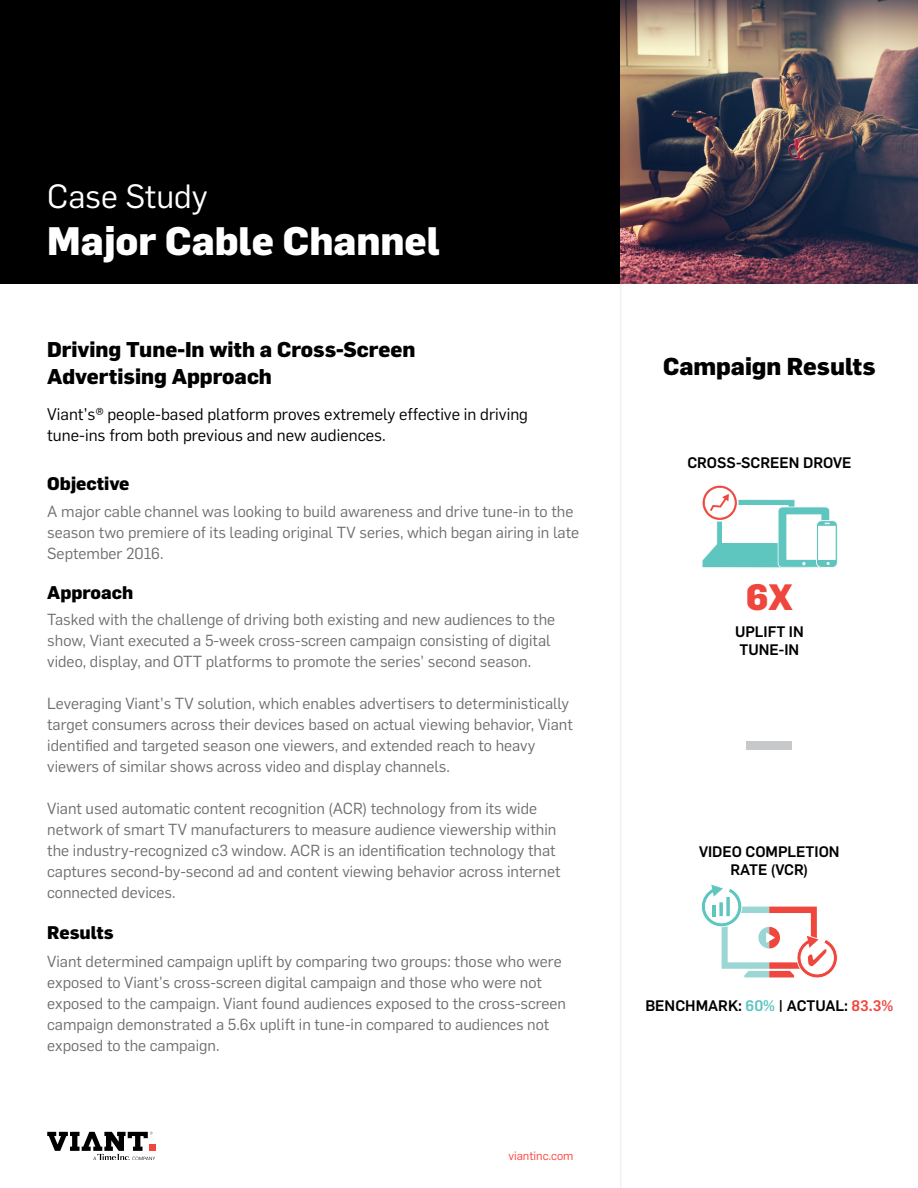
<style>
.page{position:relative;width:918px;height:1188px;background:#fff}
.page>*{position:absolute;margin:0;border:0;box-sizing:border-box;transform-origin:0 0}
.t1{font:800 39px "Flama";color:#fff}
.t2{font:800 36px "Flama";color:#ef463d}
.t3{font:33px "Flama";color:#fff}
.t4{font:800 24px "Flama";color:#000}
.t5{font:800 21px/27px "Flama";color:#000}
.t6{font:800 18px "Flama";color:#000}
.t7{font:16.5px/21px "Flama";color:#000}
.t8{font:15.75px/21px "Flama";color:#6d6e71}
.t9{font:500 15px/18px "Flama";color:#000;text-align:center}
.t10{font:12px "Flama";color:#ff4338}
.s1{color:#5ec5bf}
.s2{color:#ef463d}
</style>
<div class="page">
<div style="left:0;top:0;width:918px;height:284px;background:#000"></div>
<img style="left:620px;top:0;width:298px;height:284px">
<hr style="left:620px;top:284px;width:1px;height:904px;background:#ebebec">
<svg style="left:47px;top:1132px;width:108px;height:27px"></svg>
<div style="left:747px;top:741px;width:45px;height:9px;background:#c7c8ca"></div>
<svg style="left:701px;top:884px;width:137px;height:93px"></svg>
<div style="left:816px;top:521px;width:21px;height:46px;background:#5ec4bd;border-radius:5px"></div>
<div style="left:816px;top:520px;width:22px;height:48px;border:1px solid #f7f8f8;border-radius:5px"></div>
<div style="left:819px;top:526px;width:16px;height:33px;background:#fff"></div>
<div style="left:818px;top:526px;width:18px;height:34px;border:1px solid #f7f8f8"></div>
<svg style="left:702px;top:485px;width:128px;height:83px"></svg>
<h3 class="t3" style="left:47px;top:172px;width:162px">Case Study</h3>
<h1 class="t1" style="left:47px;top:212px;width:394px">Major Cable Channel</h1>
<h3 class="t5" style="left:47px;top:335px;width:370px">Driving Tune-In with a Cross-Screen<br>Advertising Approach</h3>
<p class="t7" style="left:47px;top:403px;width:482px">Viant’s® people-based platform proves extremely effective in driving tune-ins from both previous and new audiences.</p>
<p class="t6" style="left:47px;top:470px;width:84px">Objective</p>
<p class="t8" style="left:47px;top:500px;width:534px">A major cable channel was looking to build awareness and drive tune-in to the season two premiere of its leading original TV series, which began airing in late<br>September 2016.</p>
<p class="t6" style="left:47px;top:579px;width:87px">Approach</p>
<p class="t8" style="left:47px;top:608px;width:510px">Tasked with the challenge of driving both existing and new audiences to the show, Viant executed a 5-week cross-screen campaign consisting of digital video, display, and OTT platforms to promote the series’ second season.</p>
<p class="t8" style="left:47px;top:692px;width:527px">Leveraging Viant’s TV solution, which enables advertisers to deterministically target consumers across their devices based on actual viewing behavior, Viant identified and targeted season one viewers, and extended reach to heavy viewers of similar shows across video and display channels.</p>
<p class="t8" style="left:47px;top:797px;width:515px">Viant used automatic content recognition (ACR) technology from its wide network of smart TV manufacturers to measure audience viewership within the industry-recognized c3 window. ACR is an identification technology that captures second-by-second ad and content viewing behavior across internet connected devices.</p>
<p class="t6" style="left:47px;top:919px;width:68px">Results</p>
<p class="t8" style="left:47px;top:950px;width:520px">Viant determined campaign uplift by comparing two groups: those who were exposed to Viant’s cross-screen digital campaign and those who were not exposed to the campaign. Viant found audiences exposed to the cross-screen campaign demonstrated a 5.6x uplift in tune-in compared to audiences not exposed to the campaign.</p>
<p class="t10" style="left:508px;top:1147px;width:67px">viantinc.com</p>
<h3 class="t4" style="left:663px;top:348px;width:214px">Campaign Results</h3>
<p class="t9" style="left:687px;top:453px;width:165px">CROSS-SCREEN DROVE</p>
<h2 class="t2" style="left:746px;top:571px;width:48px">6X</h2>
<p class="t9" style="left:735px;top:622px;width:70px;text-align:left">UPLIFT IN<br>TUNE-IN</p>
<p class="t9" style="left:699px;top:842px;width:142px">VIDEO COMPLETION<br>RATE (VCR)</p>
<p class="t9" style="left:645px;top:996px;width:250px">BENCHMARK: <span class="s1">60%</span> | ACTUAL: <span class="s2">83.3%</span></p>
</div>
